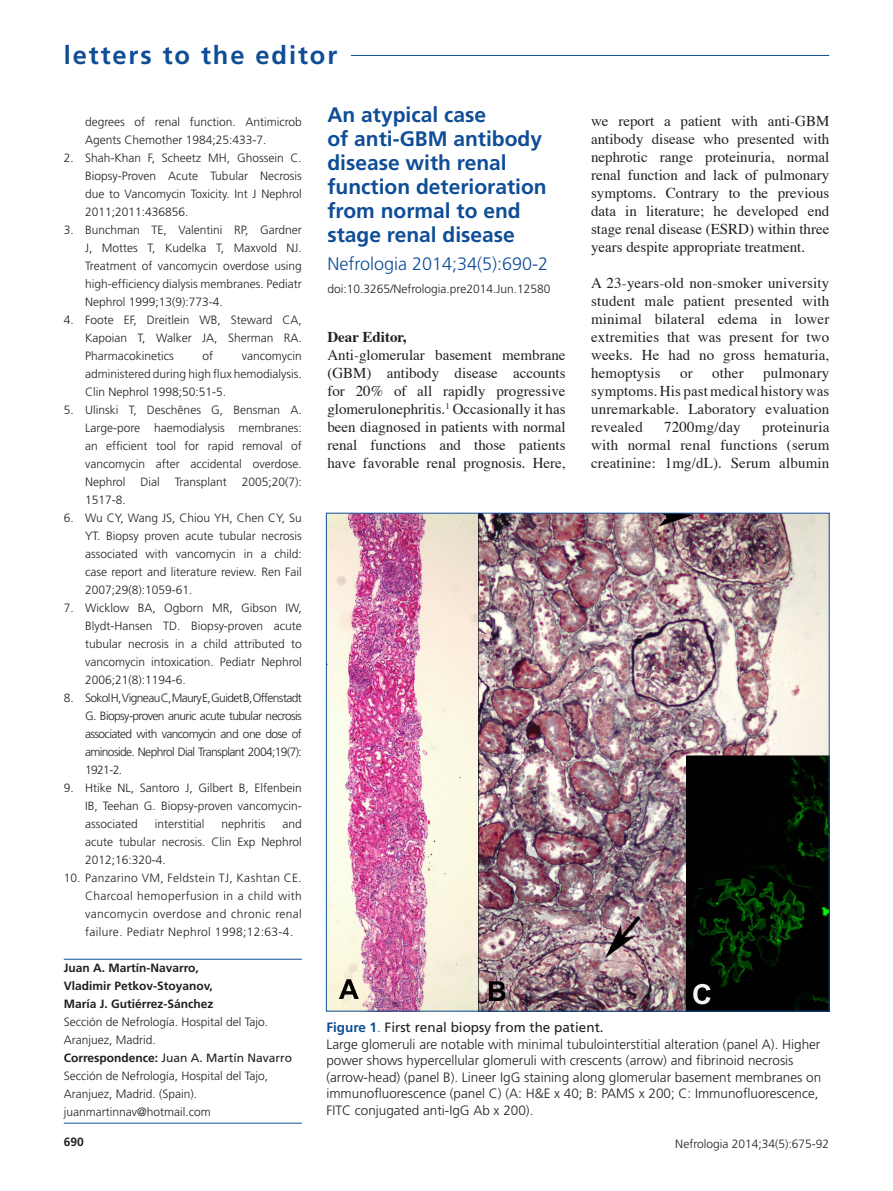
<style>
.page{position:relative;width:893px;height:1191px;background:#fff}
.page>*{position:absolute;margin:0;border:0;box-sizing:border-box;transform-origin:0 0}
.t1{font:700 25.5px "Frutiger";letter-spacing:.075em;color:#0f4d96}
.t2{font:700 21px/24px "Frutiger";color:#0f4d96}
.t3{font:300 18px "Frutiger";color:#0f4d96}
.t4{font:15px/18px "Times";letter-spacing:.01em;color:#231f20;text-align:justify}
.t5{font:700 15px "Times";color:#231f20}
.t6{font:300 13.5px/16.5px "Frutiger";color:#231f20}
.t7{font:300 12px/18px "Frutiger";color:#231f20;text-align:justify}
.t8{font:700 12px/18px "Frutiger";color:#231f20}
.s1{font-weight:700}
.s2{font-weight:400}
.s3{font-weight:700;color:#0f4d96}
.s4{color:#0f4d96}
</style>
<div class="page">
<hr style="left:72px;top:55px;width:757px;height:1px;background:#0f4d96">
<div style="left:64px;top:45px;width:287px;height:36px;background:#fff"></div>
<hr style="left:64px;top:958px;width:238px;height:1px;background:#0f4d96">
<hr style="left:64px;top:1122px;width:238px;height:1px;background:#0f4d96">
<img style="left:328px;top:515px;width:500px;height:494px">
<h1 class="t1" style="left:64px;top:44px;width:275px">letters to the editor</h1>
<h2 class="t2" style="left:327px;top:104px;width:221px">An atypical case<br>of anti-GBM antibody disease with renal function deterioration from normal to end stage renal disease</h2>
<h3 class="t3" style="left:327px;top:255px;width:222px">Nefrologia 2014;34(5):690-2</h3>
<p class="t7" style="left:327px;top:280px;width:225px">doi:10.3265/Nefrologia.pre2014.Jun.12580</p>
<p class="t5" style="left:327px;top:332px;width:81px">Dear Editor,</p>
<p class="t4" style="left:327px;top:347px;width:240px">Anti-glomerular basement membrane (GBM) antibody disease accounts for 20% of all rapidly progressive glomerulonephritis.<sup>1</sup> Occasionally it has been diagnosed in patients with normal renal functions and those patients have favorable renal prognosis. Here,</p>
<p class="t4" style="left:591px;top:113px;width:240px">we report a patient with anti-GBM antibody disease who presented with nephrotic range proteinuria, normal renal function and lack of pulmonary symptoms. Contrary to the previous data in literature; he developed end stage renal disease (ESRD) within three years despite appropriate treatment.</p>
<p class="t4" style="left:591px;top:275px;width:240px">A 23-years-old non-smoker university student male patient presented with minimal bilateral edema in lower extremities that was present for two weeks. He had no gross hematuria, hemoptysis</p>
<p class="t7" style="left:85px;top:113px;width:218px">degrees of renal function. Antimicrob<br>Agents Chemother 1984;25:433-7.</p>
<p class="t7" style="left:85px;top:149px;width:218px;text-indent:-21px">2. Shah-Khan F, Scheetz MH, Ghossein C.<br>Biopsy-Proven Acute Tubular Necrosis due to Vancomycin Toxicity. Int J Nephrol 2011;2011:436856.</p>
<p class="t7" style="left:85px;top:221px;width:218px;text-indent:-21px">3. Bunchman TE, Valentini RP, Gardner J, Mottes T, Kudelka T, Maxvold NJ.<br>Treatment of vancomycin overdose using high-eficiency dialysis membranes. Pediatr Nephrol 1999;13(9):773-4.</p>
<p class="t7" style="left:85px;top:311px;width:218px;text-indent:-21px">4. Foote EF, Dreitlein WB, Steward CA, Kapoian T, Walker JA, Sherman RA.<br>Pharmacokinetics</p>
<p class="t7" style="left:202px;top:347px;width:12px">of</p>
<p class="t7" style="left:85px;top:347px;width:218px;text-indent:157px">vancomycin administered during high lux hemodialysis.<br>Clin Nephrol 1998;50:51-5.</p>
<p class="t7" style="left:85px;top:401px;width:218px;text-indent:-21px">5. Ulinski T, Deschênes G, Bensman A.<br>Large-pore haemodialysis membranes: an eficient tool for rapid removal of vancomycin after accidental overdose.<br>Nephrol Dial Transplant 2005;20(7):<br>1517-8.</p>
<p class="t7" style="left:85px;top:509px;width:218px;text-indent:-21px">6. Wu CY, Wang JS, Chiou YH, Chen CY, Su YT. Biopsy proven acute tubular necrosis associated with vancomycin in a child: case report and literature review. Ren Fail 2007;29(8):1059-61.</p>
<p class="t7" style="left:85px;top:599px;width:218px;text-indent:-21px">7. Wicklow BA, Ogborn MR, Gibson IW, Blydt-Hansen TD. Biopsy-proven acute tubular necrosis in a child attributed to vancomycin intoxication. Pediatr Nephrol 2006;21(8):1194-6.</p>
<p class="t7" style="left:85px;top:689px;width:218px;text-indent:-21px">8. Sokol H, Vigneau C, Maury E, Guidet B, Offenstadt G. Biopsy-proven anuric acute tubular necrosis associated with vancomycin and one dose of aminoside. Nephrol Dial Transplant 2004;19(7):<br>1921-2.</p>
<p class="t7" style="left:85px;top:779px;width:218px;text-indent:-21px">9. Htike NL, Santoro J, Gilbert B, Elfenbein IB, Teehan G. Biopsy-proven vancomycin&shy;associated</p>
<p class="t4" style="left:591px;top:365px;width:240px;text-indent:172px">pulmonary symptoms. His past medical history was unremarkable. Laboratory evaluation revealed</p>
<p class="t4" style="left:680px;top:365px;width:14px">or</p>
<p class="t4" style="left:712px;top:365px;width:33px">other</p>
<p class="t4" style="left:664px;top:419px;width:78px">7200mg/day</p>
<p class="t4" style="left:591px;top:419px;width:240px;text-indent:171px">proteinuria with normal renal functions (serum creatinine: 1mg/dL). Serum albumin</p>
<p class="t7" style="left:85px;top:815px;width:218px;text-indent:198px">and acute tubular necrosis. Clin Exp Nephrol 2012;16:320-4.</p>
<p class="t7" style="left:85px;top:869px;width:218px;text-indent:-21px">10. Panzarino VM, Feldstein TJ, Kashtan CE.<br>Charcoal hemoperfusion in a child with vancomycin overdose and chronic renal failure. Pediatr Nephrol 1998;12:63-4.</p>
<p class="t8" style="left:64px;top:960px;width:151px">Juan A. Martín-Navarro,<br>Vladimir Petkov-Stoyanov,<br>María J. Gutiérrez-Sánchez</p>
<p class="t7" style="left:64px;top:1013px;width:230px;text-align:left">Sección de Nefrología. Hospital del Tajo.<br>Aranjuez, Madrid.<br><span class="s1">Correspondence:</span> <span class="s2">Juan A. Martín Navarro </span>Sección de Nefrología, Hospital del Tajo, Aranjuez, Madrid. (Spain). juanmartinnav@hotmail.com</p>
<p class="t6" style="left:326px;top:1019px;width:496px"><span class="s3">Figure 1</span><span class="s4">.</span> <span class="s2">First renal biopsy from the patient.<br></span>Large glomeruli are notable with minimal tubulointerstitial alteration (panel A). Higher power shows hypercellular glomeruli with crescents (arrow) and ibrinoid necrosis (arrow-head) (panel B). Lineer IgG staining along glomerular basement membranes on immunoluorescence (panel C) (A: H&amp;E x 40; B: PAMS x 200; C: Immunoluorescence, FITC conjugated anti-IgG Ab x 200).</p>
<p class="t7" style="left:155px;top:815px;width:51px">interstitial</p>
<p class="t7" style="left:222px;top:815px;width:46px">nephritis</p>
<p class="t8" style="left:64px;top:1133px;width:22px">690</p>
<p class="t7" style="left:675px;top:1135px;width:155px">Nefrologia 2014;34(5):675-92</p>
</div>
